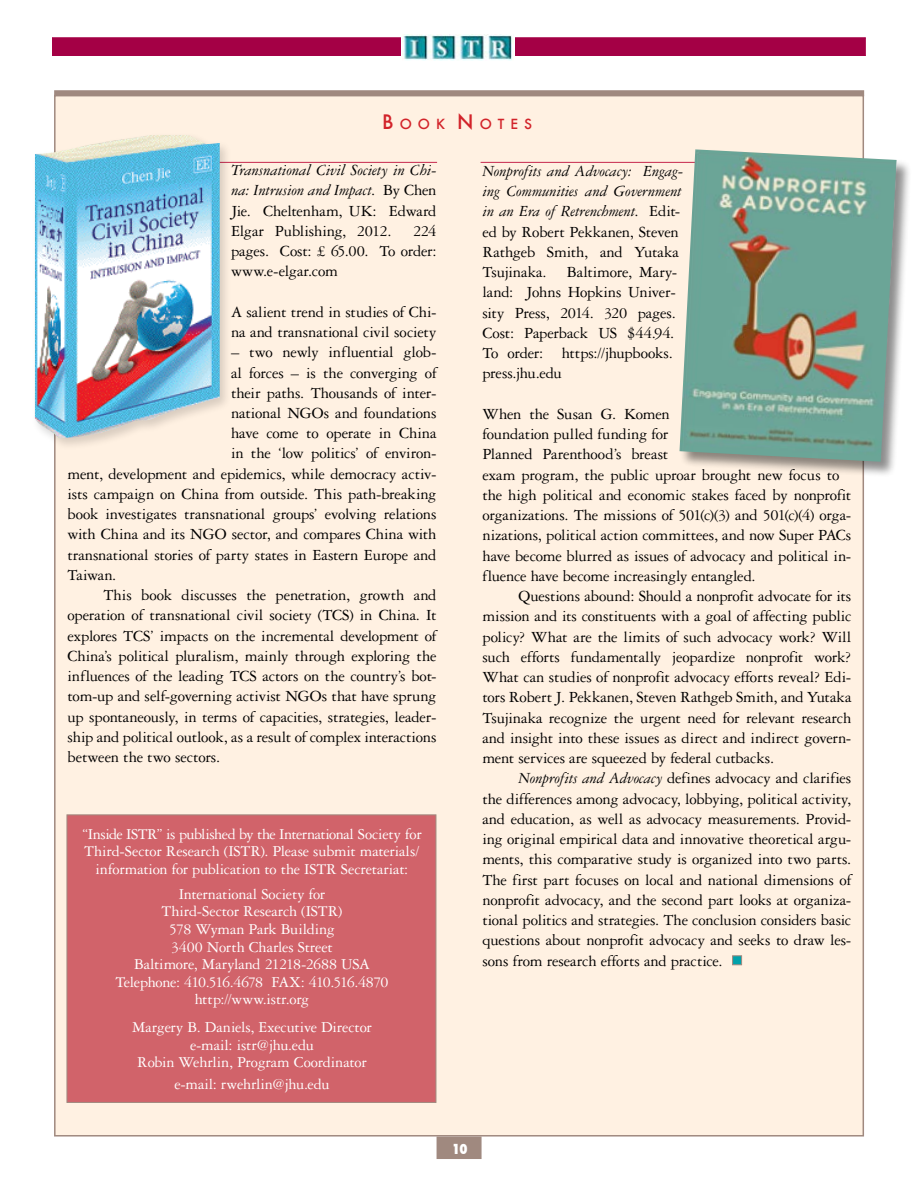
<style>
.page{position:relative;width:918px;height:1188px;background:#fff}
.page>*{position:absolute;margin:0;border:0;box-sizing:border-box;transform-origin:0 0}
.t1{font:16.5px/20.2px "Garamond Three";letter-spacing:-.01em;color:#000;text-align:justify}
.t2{font:italic 16.5px/20.2px "Garamond Three";letter-spacing:-.01em;color:#000;text-align:justify}
.t3{font:16.05px/17.5px "Garamond Three";letter-spacing:-.01em;color:#fff;text-align:center}
.t4{font:500 13.65px "Futura";letter-spacing:.44em;color:#d2232a}
.t5{font:800 condensed 13.5px "Futura";color:#fff}
.s1{font-size:19.5px}
.s2{font-style:normal}
.s3{font-style:italic}
</style>
<div class="page">
<div style="left:54px;top:95px;width:810px;height:1042px;background:#fff1e2;border:2px solid #a0897f"></div>
<div style="left:52px;top:38px;width:813px;height:18px;background:#a40045"></div>
<div style="left:54px;top:90px;width:810px;height:6px;background:#a0897f"></div>
<div style="left:437px;top:1137px;width:45px;height:22px;background:#a0897f"></div>
<div style="left:401px;top:34px;width:114px;height:26px;background:#fff"></div>
<img style="left:403px;top:34px;width:110px;height:26px">
<hr style="left:67px;top:162px;width:370px;height:1px;background:#c6274d">
<hr style="left:481px;top:162px;width:370px;height:1px;background:#c6274d">
<div style="left:679px;top:149px;width:233px;height:328px;background:#000;opacity:.45"></div>
<img style="left:680px;top:149px;width:217px;height:313px">
<div style="left:67px;top:815px;width:369px;height:288px;background:#d1636a;border:1px solid #a0897f"></div>
<div style="left:733px;top:956px;width:9px;height:9px;background:#00a2ab;border:1px solid #a0897f"></div>
<div style="left:31px;top:131px;width:201px;height:320px;background:#000;opacity:.15"></div>
<img style="left:35px;top:135px;width:185px;height:304px">
<p class="t4" style="left:382px;top:114px;width:152px"><span class="s1">B</span> OOK <span class="s1">N</span> OTES</p>
<p class="t2" style="left:231px;top:160px;width:207px">Transnational Civil Society in Chi&shy;na: Intrusion and Impact<span class="s2">. By Chen Jie. Cheltenham, UK: Edward Elgar Publishing, 2012.</span></p>
<p class="t1" style="left:482px;top:161px;width:203px;text-align:left"><span class="s3">Nonprofits and Advocacy: Engag&shy;ing Communities and Government in an Era of Retrenchment</span>. Edit&shy;ed by Robert Pekkanen, Steven<br>Rathgeb Smith, and Yutaka<br>Tsujinaka. Baltimore, Mary&shy;land: Johns Hopkins Univer&shy;sity Press, 2014. 320 pages.<br>Cost: Paperback US $44.94.<br>To order: https://jhupbooks. press.jhu.edu</p>
<p class="t1" style="left:482px;top:404px;width:371px;text-align:left">When the Susan G. Komen<br>foundation pulled funding for<br>Planned Parenthood’s breast<br>exam program, the public uproar brought new focus to the high political and economic stakes faced by nonprofit organizations. The missions of 501(c)(3) and 501(c)(4) orga&shy;nizations, political action committees, and now Super PACs have become blurred as issues of advocacy and political in&shy;fluence have become increasingly entangled.</p>
<p class="t1" style="left:482px;top:586px;width:371px;text-indent:36px">Questions abound: Should a nonprofit advocate for its mission and its constituents with a goal of affecting public policy? What are the limits of such advocacy work? Will such efforts fundamentally jeopardize nonprofit work?<br>What can studies of nonprofit advocacy efforts reveal? Edi&shy;tors Robert J. Pekkanen, Steven Rathgeb Smith, and Yutaka Tsujinaka recognize the urgent need for relevant research and insight into these issues as direct and indirect govern&shy;ment services are squeezed by federal cutbacks.</p>
<p class="t1" style="left:482px;top:768px;width:371px;text-indent:36px"><span class="s3">Nonprofits and Advocacy</span> defines advocacy and clarifies the differences among advocacy, lobbying, political activity, and education, as well as advocacy measurements. Provid&shy;ing original empirical data and innovative theoretical argu&shy;ments, this comparative study is organized into two parts.<br>The first part focuses on local and national dimensions of nonprofit advocacy, and the second part looks at organiza&shy;tional politics and strategies. The conclusion considers basic questions about nonprofit advocacy and seeks to draw les&shy;sons from research efforts and practice.</p>
<p class="t1" style="left:231px;top:221px;width:207px;text-indent:182px">224 pages. Cost: £ 65.00. To order: www.e-elgar.com</p>
<p class="t1" style="left:231px;top:302px;width:207px">A salient trend in studies of Chi&shy;na and transnational civil society</p>
<p class="t1" style="left:231px;top:342px;width:207px">– two newly influential glob-</p>
<p class="t1" style="left:231px;top:362px;width:207px">al forces – is the converging of</p>
<p class="t1" style="left:231px;top:383px;width:207px">their paths. Thousands of inter-</p>
<p class="t1" style="left:231px;top:403px;width:207px">national NGOs and foundations</p>
<p class="t1" style="left:231px;top:423px;width:207px">have come to operate in China</p>
<p class="t1" style="left:231px;top:443px;width:207px">in the ‘low politics’ of environ-</p>
<p class="t1" style="left:68px;top:463px;width:371px">ment, development and epidemics, while democracy activ-</p>
<p class="t1" style="left:68px;top:484px;width:371px">ists campaign on China from outside. This path-breaking</p>
<p class="t1" style="left:68px;top:504px;width:371px">book investigates transnational groups’ evolving relations</p>
<p class="t1" style="left:68px;top:524px;width:371px">with China and its NGO sector, and compares China with</p>
<p class="t1" style="left:68px;top:544px;width:370px">transnational stories of party states in Eastern Europe and</p>
<p class="t1" style="left:68px;top:565px;width:50px">Taiwan.</p>
<p class="t1" style="left:104px;top:585px;width:335px">This book discusses the penetration, growth and</p>
<p class="t1" style="left:68px;top:605px;width:371px">operation of transnational civil society (TCS) in China. It</p>
<p class="t1" style="left:68px;top:625px;width:371px">explores TCS’ impacts on the incremental development of</p>
<p class="t1" style="left:68px;top:646px;width:371px">China’s political pluralism, mainly through exploring the</p>
<p class="t1" style="left:68px;top:666px;width:371px">influences of the leading TCS actors on the country’s bot-</p>
<p class="t1" style="left:68px;top:686px;width:371px">tom-up and self-governing activist NGOs that have sprung</p>
<p class="t1" style="left:68px;top:706px;width:371px">up spontaneously, in terms of capacities, strategies, leader-</p>
<p class="t1" style="left:68px;top:727px;width:371px">ship and political outlook, as a result of complex interactions</p>
<p class="t1" style="left:68px;top:747px;width:154px">between the two sectors.</p>
<p class="t3" style="left:82px;top:825px;width:341px">“Inside ISTR” is published by the International Society for<br>Third-Sector Research (ISTR). Please submit materials/ information for publication to the ISTR Secretariat:</p>
<p class="t3" style="left:115px;top:885px;width:275px">International Society for<br>Third-Sector Research (ISTR)<br>578 Wyman Park Building<br>3400 North Charles Street<br>Baltimore, Maryland 21218-2688 USA<br>Telephone: 410.516.4678 FAX: 410.516.4870 http://www.istr.org</p>
<p class="t3" style="left:132px;top:1018px;width:241px">Margery B. Daniels, Executive Director e-mail: istr@jhu.edu<br>Robin Wehrlin, Program Coordinator</p>
<p class="t3" style="left:174px;top:1076px;width:157px">e-mail: rwehrlin@jhu.edu</p>
<p class="t5" style="left:452px;top:1139px;width:17px">10</p>
</div>
